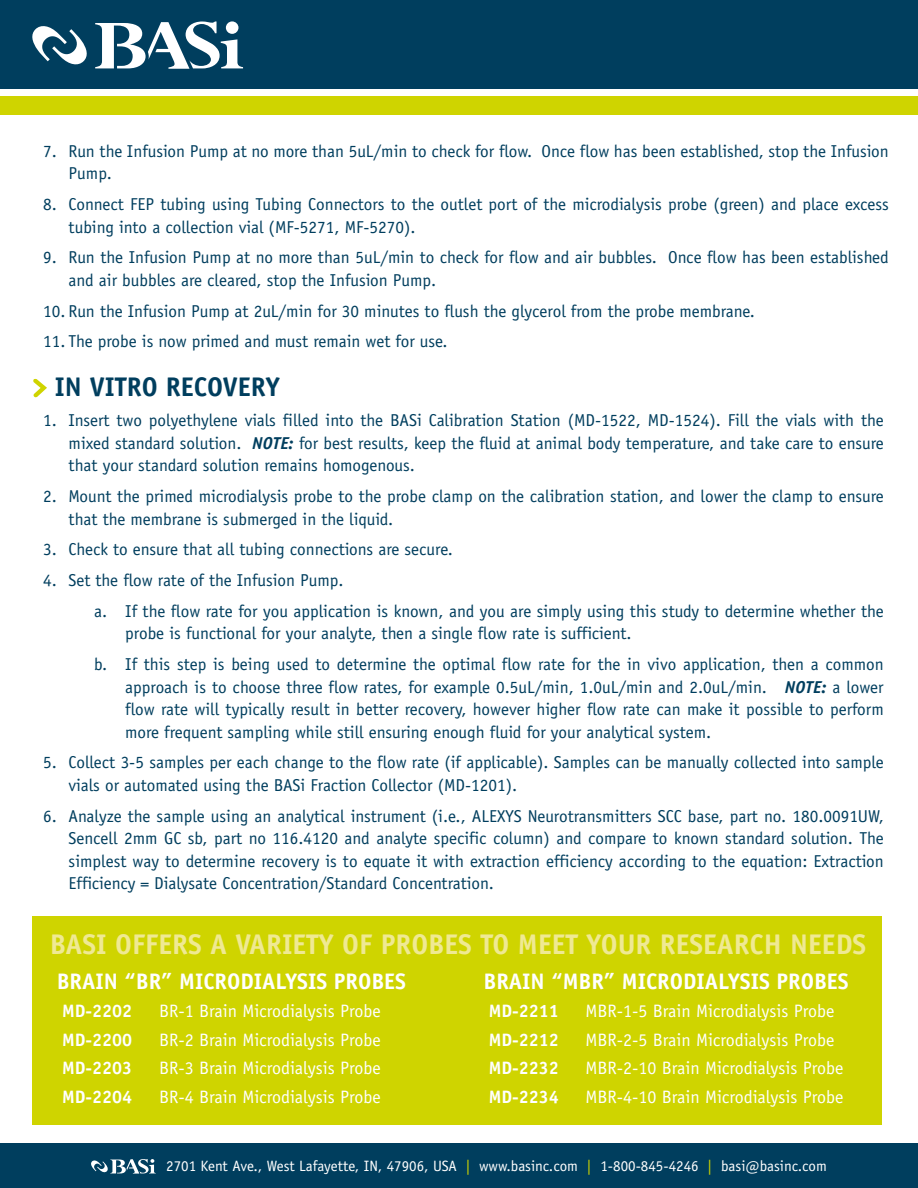
<style>
.page{position:relative;width:918px;height:1188px;background:#fff}
.page>*{position:absolute;margin:0;border:0;box-sizing:border-box;transform-origin:0 0}
.t1{font:700 28.5px "Officina Sans";color:#efe993}
.t2{font:700 27px "Officina Sans";color:#003e5e}
.t3{font:700 22.5px "Officina Sans";color:#fff}
.t4{font:18px "Officina Sans";color:#fff}
.t5{font:700 18px "Officina Sans";color:#fff}
.t6{font:17.25px/22.5px "Officina Sans";color:#003e5e}
.t7{font:15px "Officina Sans";color:#fff}
.s1{font-weight:700;font-style:italic}
.s2{color:#cfd400}
</style>
<div class="page">
<div style="left:33px;top:916px;width:849px;height:209px;background:#cfd400"></div>
<div style="left:0;top:0;width:918px;height:88px;background:#003e5e"></div>
<svg style="left:32px;top:21px;width:211px;height:48px"></svg>
<div style="left:0;top:96px;width:918px;height:19px;background:#cfd400"></div>
<div style="left:0;top:1143px;width:918px;height:45px;background:#003e5e"></div>
<svg style="left:91px;top:1159px;width:65px;height:15px"></svg>
<svg style="left:33px;top:378px;width:14px;height:20px"></svg>
<p class="t6" style="left:69px;top:140px;width:822px;text-indent:-25px">7. Run the Infusion Pump at no more than 5uL/min to check for flow. Once flow has been established, stop the Infusion<br>Pump.</p>
<p class="t6" style="left:69px;top:193px;width:822px;text-indent:-25px">8. Connect FEP tubing using Tubing Connectors to the outlet port of the microdialysis probe (green) and place excess tubing into a collection vial (MF-5271, MF-5270).</p>
<p class="t6" style="left:69px;top:246px;width:822px;text-indent:-25px">9. Run the Infusion Pump at no more than 5uL/min to check for flow and air bubbles. Once flow has been established and air bubbles are cleared, stop the Infusion Pump.</p>
<p class="t6" style="left:43px;top:300px;width:713px">10. Run the Infusion Pump at 2uL/min for 30 minutes to flush the glycerol from the probe membrane.</p>
<p class="t6" style="left:43px;top:330px;width:406px">11. The probe is now primed and must remain wet for use.</p>
<h2 class="t2" style="left:55px;top:370px;width:227px">IN VITRO RECOVERY</h2>
<p class="t6" style="left:69px;top:409px;width:817px;text-align:justify;text-indent:-25px">1. Insert two polyethylene vials filled into the BASi Calibration Station (MD-1522, MD-1524). Fill the vials with the mixed standard solution. <span class="s1">NOTE:</span> for best results, keep the fluid at animal body temperature, and take care to ensure that your standard solution remains homogenous.</p>
<p class="t6" style="left:69px;top:485px;width:817px;text-indent:-25px">2. Mount the primed microdialysis probe to the probe clamp on the calibration station, and lower the clamp to ensure that the membrane is submerged in the liquid.</p>
<p class="t6" style="left:43px;top:538px;width:411px">3. Check to ensure that all tubing connections are secure.</p>
<p class="t6" style="left:94px;top:565px;width:791px;line-height:30.8px;text-indent:-51px">4. Set the flow rate of the Infusion Pump.<br>a. If the flow rate for you application is known, and you are simply using this study to determine whether the</p>
<p class="t6" style="left:94px;top:618px;width:791px;line-height:30.8px;text-indent:31px">probe is functional for your analyte, then a single flow rate is sufficient.<br>b. If this step is being used to determine the optimal flow rate for the in vivo application, then a common</p>
<p class="t6" style="left:125px;top:676px;width:760px;text-align:justify">approach is to choose three flow rates, for example 0.5uL/min, 1.0uL/min and 2.0uL/min. <span class="s1">NOTE:</span> a lower flow rate will typically result in better recovery, however higher flow rate can make it possible to perform more frequent sampling while still ensuring enough fluid for your analytical system.</p>
<p class="t6" style="left:69px;top:751px;width:817px;text-indent:-25px">5. Collect 3-5 samples per each change to the flow rate (if applicable). Samples can be manually collected into sample vials or automated using the BASi Fraction Collector (MD-1201).</p>
<p class="t6" style="left:69px;top:805px;width:817px;text-align:justify;text-indent:-25px">6. Analyze the sample using an analytical instrument (i.e., ALEXYS Neurotransmitters SCC base, part no. 180.0091UW, Sencell 2mm GC sb, part no 116.4120 and analyte specific column) and compare to known standard solution. The simplest way to determine recovery is to equate it with extraction efficiency according to the equation: Extraction Efficiency = Dialysate Concentration/Standard Concentration.</p>
<h1 class="t1" style="left:50px;top:927px;width:818px">BASI OFFERS A VARIETY OF PROBES TO MEET YOUR RESEARCH NEEDS</h1>
<h3 class="t3" style="left:57px;top:967px;width:351px">BRAIN “BR” MICRODIALYSIS PROBES</h3>
<p class="t5" style="left:62px;top:1000px;width:72px">MD-2202</p>
<p class="t4" style="left:159px;top:1001px;width:223px">BR-1 Brain Microdialysis Probe</p>
<p class="t5" style="left:62px;top:1028px;width:72px">MD-2200</p>
<p class="t4" style="left:159px;top:1029px;width:223px">BR-2 Brain Microdialysis Probe</p>
<p class="t5" style="left:62px;top:1057px;width:72px">MD-2203</p>
<p class="t4" style="left:159px;top:1058px;width:223px">BR-3 Brain Microdialysis Probe</p>
<p class="t5" style="left:62px;top:1085px;width:72px">MD-2204</p>
<p class="t4" style="left:159px;top:1086px;width:223px">BR-4 Brain Microdialysis Probe</p>
<h3 class="t3" style="left:484px;top:967px;width:367px">BRAIN “MBR” MICRODIALYSIS PROBES</h3>
<p class="t5" style="left:489px;top:1000px;width:72px">MD-2211</p>
<p class="t4" style="left:585px;top:1001px;width:251px">MBR-1-5 Brain Microdialysis Probe</p>
<p class="t5" style="left:489px;top:1028px;width:72px">MD-2212</p>
<p class="t4" style="left:585px;top:1029px;width:251px">MBR-2-5 Brain Microdialysis Probe</p>
<p class="t5" style="left:489px;top:1057px;width:72px">MD-2232</p>
<p class="t4" style="left:585px;top:1058px;width:260px">MBR-2-10 Brain Microdialysis Probe</p>
<p class="t5" style="left:489px;top:1085px;width:72px">MD-2234</p>
<p class="t4" style="left:585px;top:1086px;width:260px">MBR-4-10 Brain Microdialysis Probe</p>
<p class="t7" style="left:166px;top:1158px;width:662px">2701 Kent Ave., West Lafayette, IN, 47906, USA <span class="s2">|</span> www.basinc.com <span class="s2">|</span> 1-800-845-4246 <span class="s2">|</span> basi@basinc.com</p>
</div>
